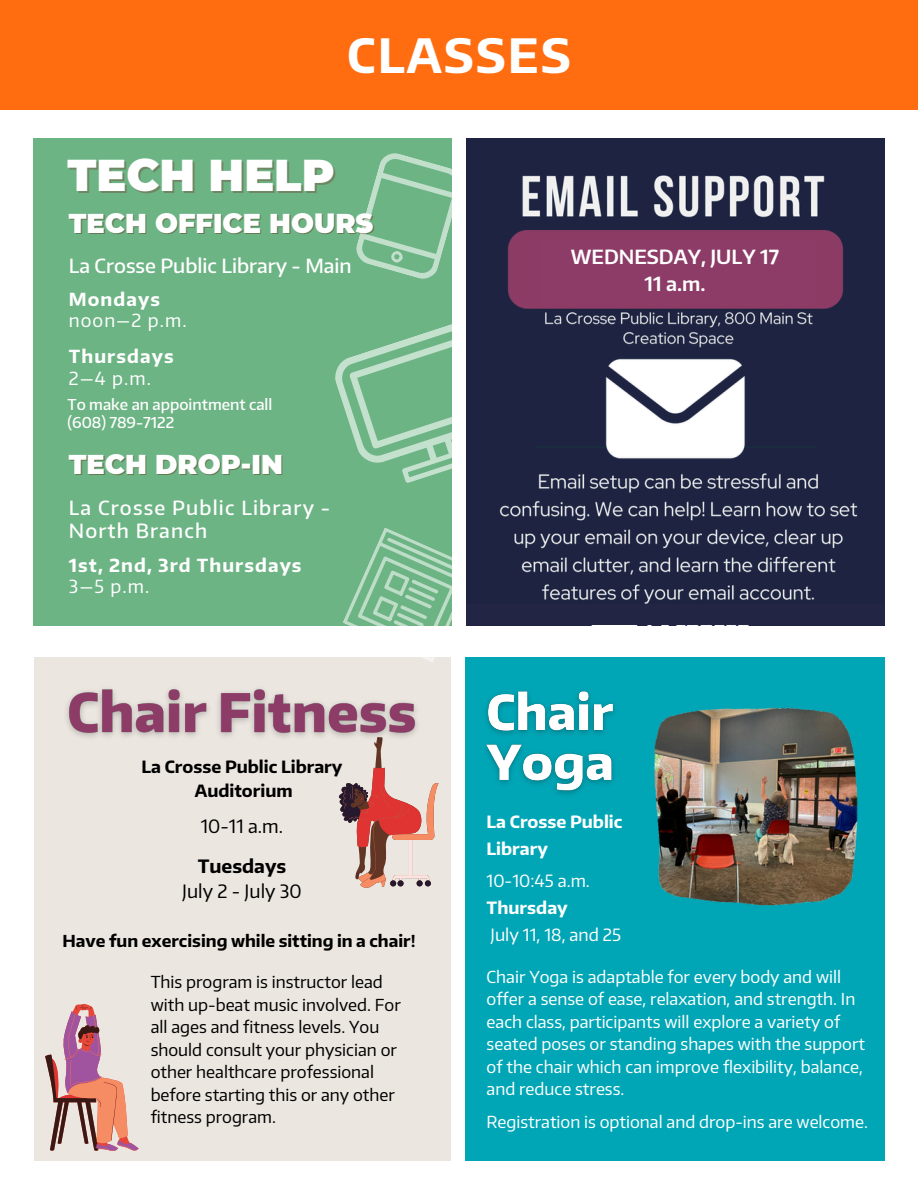
<style>
.page{position:relative;width:918px;height:1188px;background:#fff}
.page>*{position:absolute;margin:0;border:0;box-sizing:border-box;transform-origin:0 0}
.t1{font:700 47.25px "Encode Sans";letter-spacing:.045em;color:#fff}
.t2{font:900 44.4px "Montserrat";color:#fff}
.t3{font:900 27.15px "Montserrat";color:#fff}
.t4{font:500 19.5px/23.1px "Encode Sans";letter-spacing:.06em;color:#fff}
.t5{font:500 19.5px "Encode Sans";color:#fff}
.t6{font:600 19.5px "Encode Sans";color:#fff}
.t7{font:18.45px "Encode Sans";color:#000}
.t8{font:700 18.45px "Encode Sans";color:#000}
.t9{font:700 18px "Encode Sans";letter-spacing:.06em;color:#fff}
.t10{font:18px "Encode Sans";color:#fff}
.t11{font:700 16.95px "Encode Sans";color:#000}
.t12{font:700 16.95px/27.2px "Encode Sans";color:#fff}
.t13{font:16.95px "Encode Sans";color:#fff}
.t14{font:16.5px/22.5px "Encode Sans";color:#fff}
.t15{font:16.5px/22.5px "Encode Sans";color:#000}
.t16{font:700 16.5px "Encode Sans";color:#000}
.t17{font:500 15px/18px "Encode Sans";color:#fff}
</style>
<div class="page">
<div style="left:0;top:0;width:918px;height:110px;background:#ff6d10"></div>
<div style="left:34px;top:657px;width:416px;height:504px;background:#ebe6e0"></div>
<svg style="left:45px;top:1004px;width:93px;height:147px"></svg>
<svg style="left:339px;top:746px;width:100px;height:142px"></svg>
<div style="left:34px;top:138px;width:418px;height:487px;background:#6db485"></div>
<svg style="left:356px;top:153px;width:96px;height:126px"></svg>
<svg style="left:335px;top:324px;width:117px;height:159px"></svg>
<svg style="left:342px;top:528px;width:133px;height:135px"></svg>
<div style="left:465px;top:657px;width:420px;height:504px;background:#00a6b6"></div>
<img style="left:486px;top:691px;width:129px;height:103px">
<img style="left:654px;top:707px;width:204px;height:199px">
<img style="left:466px;top:138px;width:419px;height:467px">
<div style="left:466px;top:605px;width:419px;height:20px;background:#222644"></div>
<div style="left:541px;top:240px;width:275px;height:64px;background:#8c3c67"></div>
<img style="left:66px;top:689px;width:351px;height:57px">
<p class="t1" style="left:347px;top:24px;width:225px">CLASSES</p>
<p class="t2" style="left:68px;top:148px;width:269px">TECH HELP</p>
<p class="t3" style="left:69px;top:207px;width:306px">TECH OFFICE HOURS</p>
<p class="t5" style="left:69px;top:253px;width:284px">La Crosse Public Library - Main</p>
<p class="t9" style="left:69px;top:287px;width:93px">Mondays</p>
<p class="t10" style="left:69px;top:309px;width:119px">noon—2 p.m.</p>
<p class="t9" style="left:69px;top:345px;width:106px">Thursdays</p>
<p class="t10" style="left:69px;top:366px;width:84px">2—4 p.m.</p>
<p class="t17" style="left:68px;top:395px;width:206px">To make an appointment call (608) 789-7122</p>
<p class="t3" style="left:69px;top:448px;width:216px">TECH DROP-IN</p>
<p class="t4" style="left:69px;top:495px;width:263px">La Crosse Public Library -<br>North Branch</p>
<p class="t9" style="left:69px;top:553px;width:234px">1st, 2nd, 3rd Thursdays</p>
<p class="t10" style="left:69px;top:575px;width:82px">3—5 p.m.</p>
<p class="t11" style="left:142px;top:756px;width:202px">La Crosse Public Library</p>
<p class="t11" style="left:195px;top:779px;width:99px">Auditorium</p>
<h4 class="t7" style="left:201px;top:814px;width:84px">10-11 a.m.</h4>
<p class="t8" style="left:198px;top:854px;width:90px">Tuesdays</p>
<p class="t7" style="left:182px;top:879px;width:121px">July 2 - July 30</p>
<p class="t16" style="left:63px;top:930px;width:355px">Have fun exercising while sitting in a chair!</p>
<p class="t15" style="left:151px;top:970px;width:252px">This program is instructor lead with up-beat music involved. For all ages and fitness levels. You should consult your physician or other healthcare professional before starting this or any other fitness program.</p>
<p class="t6" style="left:571px;top:243px;width:210px">WEDNESDAY, JULY 17</p>
<p class="t6" style="left:644px;top:271px;width:63px">11 a.m.</p>
<h1 class="t12" style="left:487px;top:807px;width:137px">La Crosse Public<br>Library</h1>
<h5 class="t13" style="left:487px;top:870px;width:105px">10-10:45 a.m.</h5>
<h6 class="t12" style="left:487px;top:894px;width:83px">Thursday</h6>
<h3 class="t13" style="left:491px;top:924px;width:132px">July 11, 18, and 25</h3>
<p class="t14" style="left:487px;top:965px;width:380px">Chair Yoga is adaptable for every body and will offer a sense of ease, relaxation, and strength. In each class, participants will explore a variety of seated poses or standing shapes with the support of the chair which can improve flexibility, balance, and reduce stress.</p>
<p class="t14" style="left:487px;top:1110px;width:383px">Registration is optional and drop-ins are welcome.</p>
</div>
